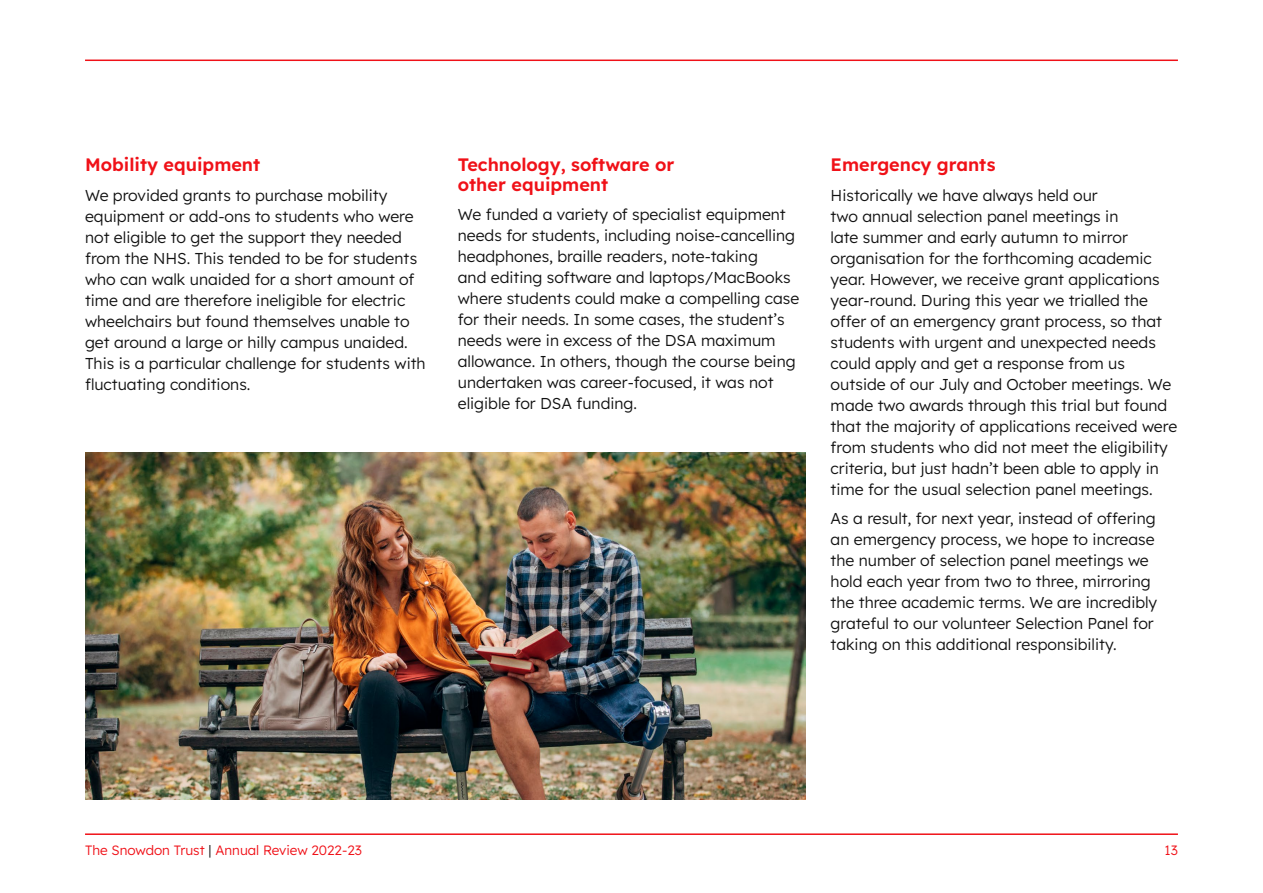
<style>
.page{position:relative;width:1263px;height:893px;background:#fff}
.page>*{position:absolute;margin:0;border:0;box-sizing:border-box;transform-origin:0 0}
.t1{font:18px/19.5px "Lexend Deca";color:#f01118}
.t2{font:300 15.75px/21px "Lexend Deca";color:#121212}
.t3{font:300 13.5px "Lexend Deca";color:#f01118}
.s1{color:#121212}
</style>
<div class="page">
<hr style="left:85px;top:60px;width:1093px;height:1px;background:#f01118">
<hr style="left:85px;top:833px;width:1093px;height:2px;background:#f01118">
<img style="left:85px;top:452px;width:720px;height:347px">
<p class="t1" style="left:85px;top:154px;width:177px">Mobility equipment</p>
<p class="t2" style="left:85px;top:183px;width:342px">We provided grants to purchase mobility equipment or add-ons to students who were not eligible to get the support they needed from the NHS. This tended to be for students who can walk unaided for a short amount of time and are therefore ineligible for electric wheelchairs but found themselves unable to get around a large or hilly campus unaided.<br>This is a particular challenge for students with fluctuating conditions.</p>
<p class="t1" style="left:458px;top:154px;width:218px">Technology, software or other equipment</p>
<p class="t2" style="left:458px;top:203px;width:343px">We funded a variety of specialist equipment needs for students, including noise-cancelling headphones, braille readers, note-taking<br>and editing software and laptops/MacBooks where students could make a compelling case for their needs. In some cases, the student’s needs were in excess of the DSA maximum allowance. In others, though the course being undertaken was career-focused, it was not eligible for DSA funding.</p>
<p class="t1" style="left:831px;top:154px;width:166px">Emergency grants</p>
<p class="t2" style="left:831px;top:183px;width:348px">Historically we have always held our<br>two annual selection panel meetings in<br>late summer and early autumn to mirror organisation for the forthcoming academic year. However, we receive grant applications year-round. During this year we trialled the offer of an emergency grant process, so that students with urgent and unexpected needs could apply and get a response from us outside of our July and October meetings. We made two awards through this trial but found that the majority of applications received were from students who did not meet the eligibility criteria, but just hadn’t been able to apply in time for the usual selection panel meetings.</p>
<p class="t2" style="left:831px;top:507px;width:328px">As a result, for next year, instead of offering an emergency process, we hope to increase the number of selection panel meetings we hold each year from two to three, mirroring the three academic terms. We are incredibly grateful to our volunteer Selection Panel for taking on this additional responsibility.</p>
<p class="t3" style="left:85px;top:841px;width:278px">The Snowdon Trust <span class="s1">|</span> Annual Review 2022-23</p>
<p class="t3" style="left:1164px;top:841px;width:15px">13</p>
</div>
